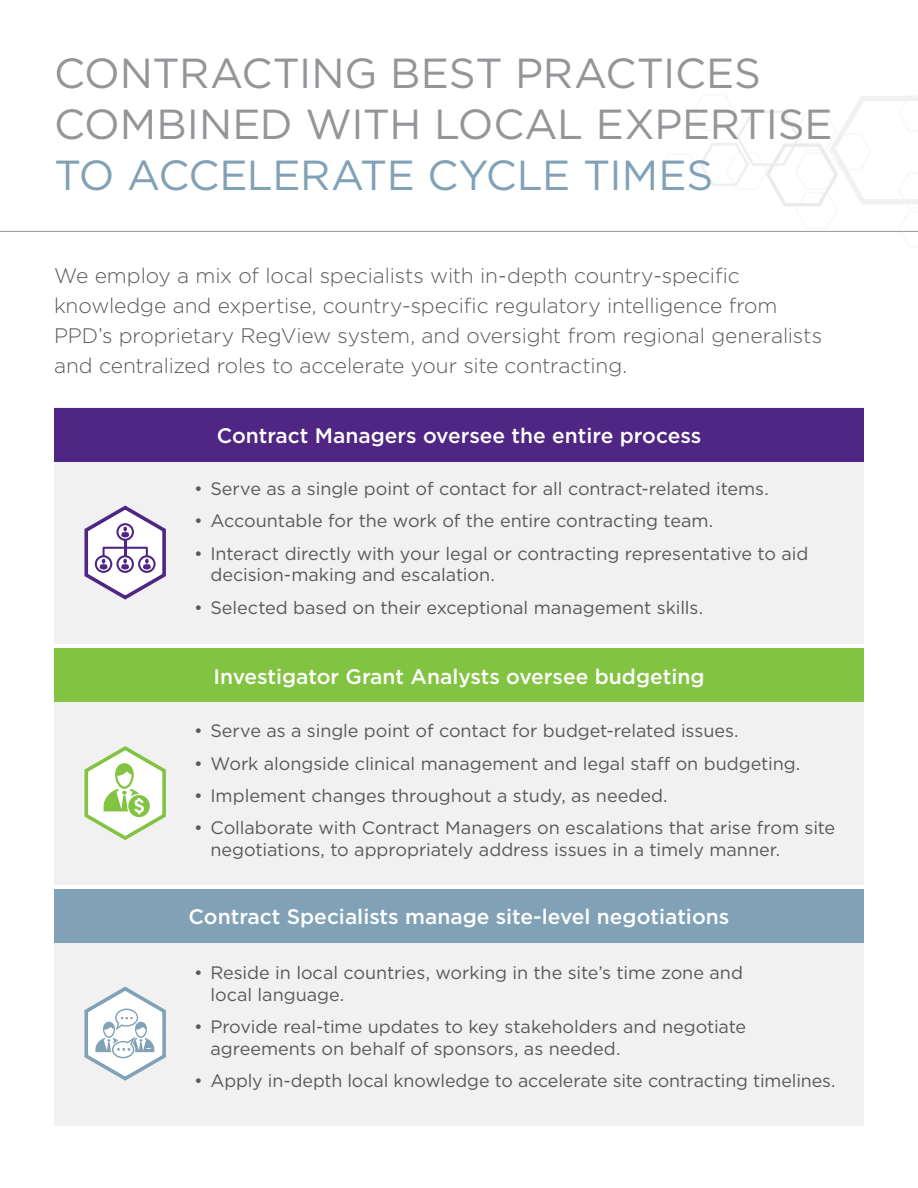
<style>
.page{position:relative;width:918px;height:1188px;background:#fff}
.page>*{position:absolute;margin:0;border:0;box-sizing:border-box;transform-origin:0 0}
.t1{font:42px/51px "Gotham";letter-spacing:-.005em;color:#939598}
.t2{font:42px "Gotham";letter-spacing:-.015em;color:#80a1b6}
.t3{font:300 21px/30px "Gotham";letter-spacing:-.005em;color:#58595b}
.t4{font:500 21px "Gotham";color:#fff}
.t5{font:18px/21.6px "Gotham";letter-spacing:-.005em;color:#58595b}
</style>
<div class="page">
<div style="left:54px;top:408px;width:810px;height:236px;background:#f1f1f2"></div>
<div style="left:54px;top:648px;width:810px;height:237px;background:#f1f1f2"></div>
<div style="left:54px;top:889px;width:810px;height:236px;background:#f1f1f2"></div>
<svg style="left:658px;top:96px;width:260px;height:135px"></svg>
<hr style="left:0;top:231px;width:918px;height:1px;background:#939598">
<div style="left:54px;top:408px;width:810px;height:54px;background:#4f2683"></div>
<div style="left:54px;top:648px;width:810px;height:54px;background:#82c341"></div>
<div style="left:54px;top:889px;width:810px;height:54px;background:#80a1b6"></div>
<svg style="left:84px;top:746px;width:82px;height:94px"></svg>
<svg style="left:84px;top:986px;width:82px;height:95px"></svg>
<svg style="left:84px;top:505px;width:82px;height:95px"></svg>
<h1 class="t1" style="left:54px;top:46px;width:780px">CONTRACTING BEST PRACTICES<br>COMBINED WITH LOCAL EXPERTISE</h1>
<h1 class="t2" style="left:54px;top:148px;width:661px">TO ACCELERATE CYCLE TIMES</h1>
<p class="t3" style="left:54px;top:260px;width:770px">We employ a mix of local specialists with in-depth country-specific knowledge and expertise, country-specific regulatory intelligence from PPD’s proprietary RegView system, and oversight from regional generalists and centralized roles to accelerate your site contracting.</p>
<p class="t4" style="left:217px;top:422px;width:486px">Contract Managers oversee the entire process</p>
<p class="t5" style="left:194px;top:477px;width:576px">• Serve as a single point of contact for all contract-related items.</p>
<p class="t5" style="left:194px;top:510px;width:521px">• Accountable for the work of the entire contracting team.</p>
<p class="t5" style="left:210px;top:542px;width:599px;text-indent:-16px">• Interact directly with your legal or contracting representative to aid decision-making and escalation.</p>
<p class="t5" style="left:194px;top:596px;width:510px">• Selected based on their exceptional management skills.</p>
<p class="t4" style="left:213px;top:662px;width:493px">Investigator Grant Analysts oversee budgeting</p>
<p class="t5" style="left:194px;top:720px;width:546px">• Serve as a single point of contact for budget-related issues.</p>
<p class="t5" style="left:194px;top:752px;width:608px">• Work alongside clinical management and legal staff on budgeting.</p>
<p class="t5" style="left:194px;top:784px;width:475px">• Implement changes throughout a study, as needed.</p>
<p class="t5" style="left:210px;top:817px;width:626px;text-indent:-16px">• Collaborate with Contract Managers on escalations that arise from site negotiations, to appropriately address issues in a timely manner.</p>
<p class="t4" style="left:189px;top:903px;width:542px">Contract Specialists manage site-level negotiations</p>
<p class="t5" style="left:210px;top:961px;width:534px;text-indent:-16px">• Reside in local countries, working in the site’s time zone and local language.</p>
<p class="t5" style="left:210px;top:1015px;width:537px;text-indent:-16px">• Provide real-time updates to key stakeholders and negotiate agreements on behalf of sponsors, as needed.</p>
<p class="t5" style="left:194px;top:1069px;width:643px">• Apply in-depth local knowledge to accelerate site contracting timelines.</p>
</div>
